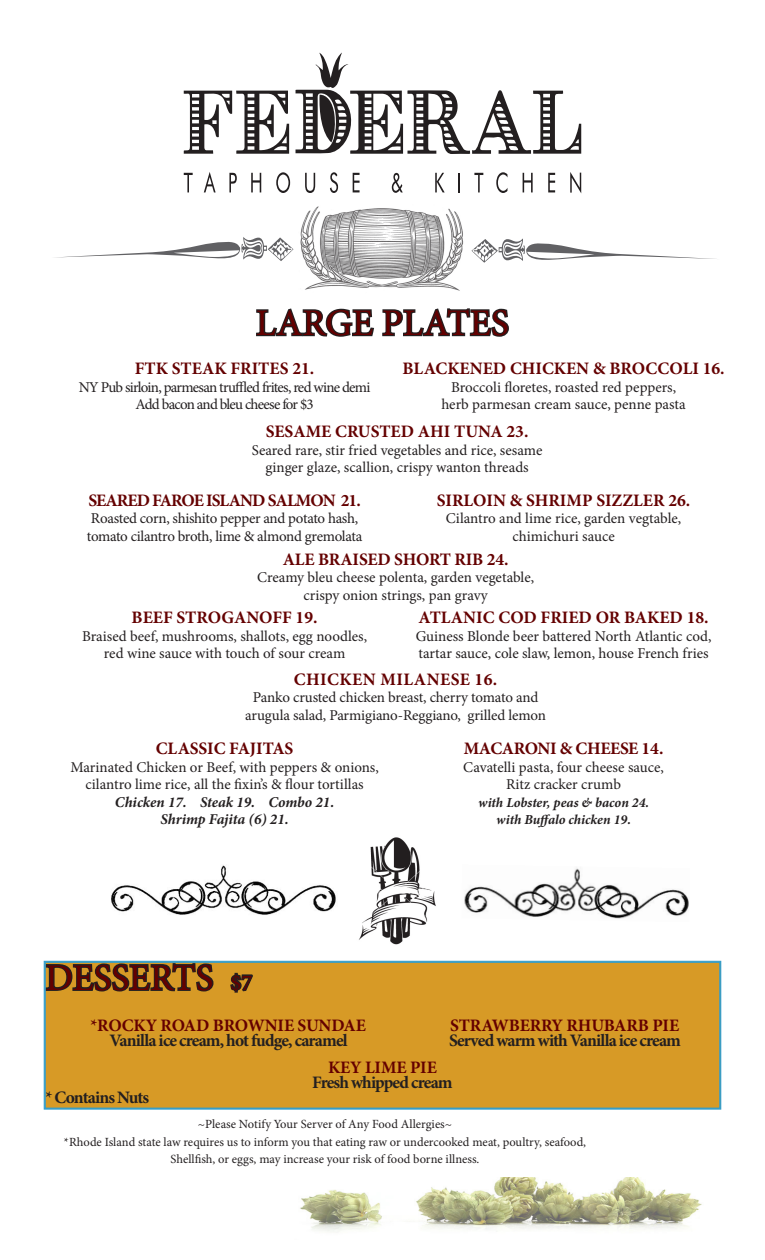
<style>
.page{position:relative;width:765px;height:1260px;background:#fff}
.page>*{position:absolute;margin:0;border:0;box-sizing:border-box;transform-origin:0 0}
.t1{font:37.5px "Minion Pro";color:#640000}
.t2{font:700 17.5px "Minion Pro";letter-spacing:-.01em;color:#640000}
.t3{font:700 17.5px "Minion Pro";letter-spacing:-.05em;color:#231f20}
.t4{font:700 17.5px "Minion Pro";letter-spacing:-.05em;color:#640000}
.t5{font:700 17.5px "Minion Pro";letter-spacing:.025em;color:#640000}
.t6{font:15px/17.5px "Minion Pro";letter-spacing:-.005em;color:#231f20;text-align:center}
.t7{font:15px "Minion Pro";letter-spacing:-.025em;color:#231f20}
.t8{font:15px "Minion Pro";letter-spacing:-.05em;color:#231f20}
.t9{font:italic 700 15px "Minion Pro";letter-spacing:-.005em;color:#231f20}
.t10{font:italic 700 13.75px "Minion Pro";letter-spacing:-.005em;color:#231f20}
.t11{font:12.5px "Minion Pro";color:#231f20}
.s1{font-size:22.5px}
</style>
<div class="page">
<svg style="left:256px;top:308px;width:253px;height:29px"></svg>
<svg style="left:184px;top:91px;width:105px;height:63px"></svg>
<svg style="left:184px;top:173px;width:9px;height:19px"></svg>
<svg style="left:204px;top:172px;width:12px;height:20px"></svg>
<svg style="left:229px;top:173px;width:8px;height:19px"></svg>
<svg style="left:251px;top:173px;width:10px;height:19px"></svg>
<svg style="left:276px;top:172px;width:14px;height:21px"></svg>
<svg style="left:305px;top:173px;width:10px;height:20px"></svg>
<svg style="left:330px;top:172px;width:8px;height:21px"></svg>
<svg style="left:353px;top:173px;width:7px;height:19px"></svg>
<svg style="left:392px;top:173px;width:11px;height:20px"></svg>
<svg style="left:435px;top:173px;width:10px;height:19px"></svg>
<svg style="left:459px;top:173px;width:1px;height:19px"></svg>
<svg style="left:474px;top:173px;width:9px;height:19px"></svg>
<svg style="left:496px;top:172px;width:11px;height:21px"></svg>
<svg style="left:523px;top:173px;width:10px;height:19px"></svg>
<svg style="left:548px;top:173px;width:7px;height:19px"></svg>
<svg style="left:570px;top:172px;width:11px;height:21px"></svg>
<svg style="left:296px;top:53px;width:285px;height:101px"></svg>
<svg style="left:55px;top:237px;width:238px;height:24px"></svg>
<svg style="left:472px;top:238px;width:244px;height:25px"></svg>
<img style="left:300px;top:206px;width:164px;height:85px">
<img style="left:300px;top:1178px;width:402px;height:54px">
<div style="left:44px;top:961px;width:677px;height:148px;background:#d79a26"></div>
<div style="left:45px;top:962px;width:675px;height:146px;border:1px solid #349ecb"></div>
<img style="left:358px;top:837px;width:78px;height:108px">
<img style="left:111px;top:865px;width:225px;height:50px">
<img style="left:464px;top:868px;width:225px;height:51px">
<p class="t1" style="left:256px;top:298px;width:255px">LARGE PLATES</p>
<p class="t2" style="left:403px;top:356px;width:324px">BLACKENED CHICKEN &amp; BROCCOLI 16.</p>
<p class="t6" style="left:451px;top:378px;width:227px">Broccoli floretes, roasted red peppers,</p>
<p class="t6" style="left:441px;top:396px;width:246px">herb parmesan cream sauce, penne pasta</p>
<p class="t2" style="left:135px;top:356px;width:181px">FTK STEAK FRITES 21.</p>
<p class="t8" style="left:79px;top:377px;width:293px">NY Pub sirloin, parmesan truffled frites, red wine demi</p>
<p class="t8" style="left:136px;top:394px;width:180px">Add bacon and bleu cheese for $3</p>
<p class="t2" style="left:266px;top:419px;width:264px">SESAME CRUSTED AHI TUNA 23.</p>
<p class="t6" style="left:252px;top:441px;width:292px">Seared rare, stir fried vegetables and rice, sesame ginger glaze, scallion, crispy wanton threads</p>
<p class="t4" style="left:88px;top:488px;width:274px">SEARED FAROE ISLAND SALMON 21.</p>
<p class="t7" style="left:91px;top:508px;width:269px">Roasted corn, shishito pepper and potato hash,</p>
<p class="t7" style="left:87px;top:526px;width:277px">tomato cilantro broth, lime &amp; almond gremolata</p>
<p class="t2" style="left:437px;top:488px;width:255px">SIRLOIN &amp; SHRIMP SIZZLER 26.</p>
<p class="t6" style="left:446px;top:510px;width:237px">Cilantro and lime rice, garden vegtable,</p>
<p class="t6" style="left:513px;top:527px;width:104px">chimichuri sauce</p>
<p class="t2" style="left:283px;top:547px;width:227px">ALE BRAISED SHORT RIB 24.</p>
<p class="t6" style="left:257px;top:569px;width:279px">Creamy bleu cheese polenta, garden vegetable,</p>
<p class="t6" style="left:303px;top:586px;width:186px">crispy onion strings, pan gravy</p>
<p class="t2" style="left:132px;top:605px;width:187px">BEEF STROGANOFF 19.</p>
<p class="t6" style="left:82px;top:627px;width:287px">Braised beef, mushrooms, shallots, egg noodles,</p>
<p class="t6" style="left:104px;top:645px;width:243px">red wine sauce with touch of sour cream</p>
<p class="t2" style="left:419px;top:605px;width:292px">ATLANIC COD FRIED OR BAKED 18.</p>
<p class="t6" style="left:416px;top:627px;width:297px">Guiness Blonde beer battered North Atlantic cod,</p>
<p class="t6" style="left:418px;top:645px;width:292px">tartar sauce, cole slaw, lemon, house French fries</p>
<p class="t5" style="left:294px;top:667px;width:205px">CHICKEN MILANESE 16.</p>
<p class="t6" style="left:253px;top:689px;width:287px">Panko crusted chicken breast, cherry tomato and</p>
<p class="t6" style="left:245px;top:706px;width:302px">arugula salad, Parmigiano-Reggiano, grilled lemon</p>
<p class="t2" style="left:156px;top:736px;width:139px">CLASSIC FAJITAS</p>
<p class="t6" style="left:70px;top:758px;width:310px">Marinated Chicken or Beef, with peppers &amp; onions, cilantro lime rice, all the fixin’s &amp; flour tortillas</p>
<p class="t9" style="left:115px;top:791px;width:221px">Chicken 17. Steak 19. Combo 21.</p>
<p class="t9" style="left:161px;top:809px;width:130px">Shrimp Fajita (6) 21.</p>
<p class="t2" style="left:464px;top:736px;width:201px">MACARONI &amp; CHEESE 14.</p>
<p class="t6" style="left:463px;top:758px;width:202px">Cavatelli pasta, four cheese sauce,</p>
<p class="t6" style="left:506px;top:776px;width:116px">Ritz cracker crumb</p>
<p class="t10" style="left:478px;top:793px;width:173px">with Lobster, peas &amp; bacon 24.</p>
<p class="t10" style="left:496px;top:810px;width:136px">with Buffalo chicken 19.</p>
<p class="t1" style="left:45px;top:953px;width:208px">DESSERTS <span class="s1">$7</span></p>
<p class="t2" style="left:90px;top:1013px;width:277px">*ROCKY ROAD BROWNIE SUNDAE</p>
<p class="t2" style="left:450px;top:1013px;width:230px">STRAWBERRY RHUBARB PIE</p>
<p class="t3" style="left:110px;top:1028px;width:239px">Vanilla ice cream, hot fudge, caramel</p>
<p class="t3" style="left:449px;top:1028px;width:233px">Served warm with Vanilla ice cream</p>
<p class="t2" style="left:328px;top:1056px;width:110px">KEY LIME PIE</p>
<p class="t3" style="left:312px;top:1071px;width:142px">Fresh whipped cream</p>
<p class="t3" style="left:45px;top:1086px;width:105px">* Contains Nuts</p>
<p class="t11" style="left:198px;top:1116px;width:256px">~Please Notify Your Server of Any Food Allergies~</p>
<p class="t11" style="left:64px;top:1134px;width:524px">*Rhode Island state law requires us to inform you that eating raw or undercooked meat, poultry, seafood,</p>
<p class="t11" style="left:171px;top:1151px;width:310px">Shellfish, or eggs, may increase your risk of food borne illness.</p>
</div>
